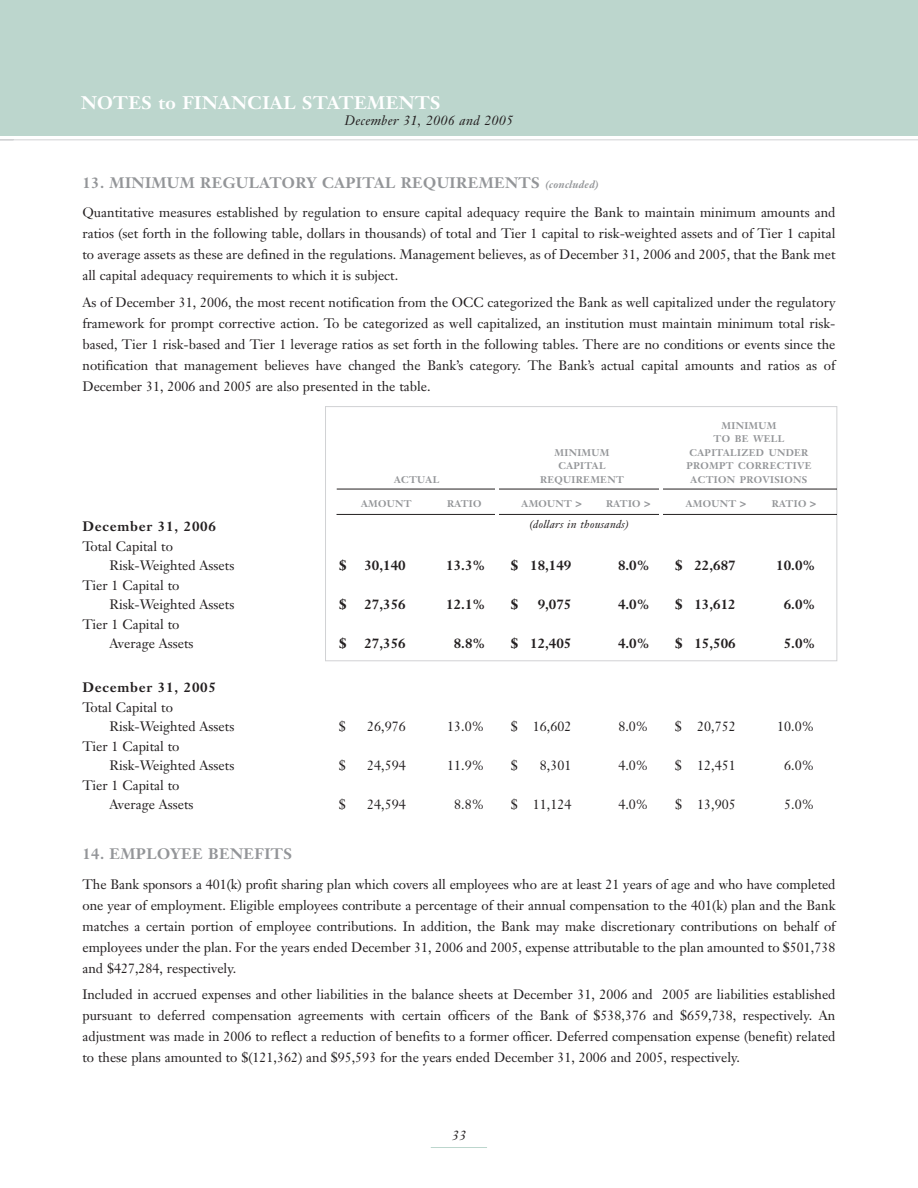
<style>
.page{position:relative;width:918px;height:1188px;background:#fff}
.page>*{position:absolute;margin:0;border:0;box-sizing:border-box;transform-origin:0 0}
.t1{font:700 18px "Janson Text";letter-spacing:.03em;color:#fff}
.t2{font:700 15px "Janson Text";letter-spacing:.03em;color:#939598}
.t3{font:13.5px/21px "Janson Text";color:#231f20}
.t4{font:700 13.5px "Janson Text";color:#231f20}
.t5{font:700 13.5px "Janson Text";letter-spacing:.055em;color:#231f20}
.t6{font:italic 13.5px "Janson Text";letter-spacing:.025em;color:#231f20}
.t7{font:italic 11.25px "Janson Text";letter-spacing:.025em;color:#231f20}
.t8{font:700 9.6px/13.5px "Janson Text";letter-spacing:.035em;color:#939598;text-align:center}
.s1{font-style:italic;font-size:10.5px}
.s2{font-size:12.75px}
</style>
<div class="page">
<div style="left:0;top:0;width:918px;height:136px;background:#bcd6cd"></div>
<hr style="left:431px;top:1147px;width:56px;height:1px;background:#bcd6cd">
<hr style="left:0;top:139px;width:918px;height:1px;background:#d1d2d4">
<div style="left:325px;top:406px;width:512px;height:255px;border:1px solid #d1d2d4"></div>
<hr style="left:337px;top:489px;width:500px;height:1px;background:#231f20">
<hr style="left:337px;top:514px;width:500px;height:1px;background:#231f20">
<hr style="left:659px;top:410px;width:4px;height:243px;background:#fff">
<hr style="left:496px;top:411px;width:3px;height:242px;background:#fff">
<h1 class="t1" style="left:81px;top:95px;width:361px">NOTES to FINANCIAL STATEMENTS</h1>
<p class="t6" style="left:345px;top:116px;width:170px">December 31, 2006 and 2005</p>
<p class="t2" style="left:82px;top:177px;width:518px">13. MINIMUM REGULATORY CAPITAL REQUIREMENTS <span class="s1">(concluded)</span></p>
<p class="t3" style="left:82px;top:204px;width:755px;text-align:justify">Quantitative measures established by regulation to ensure capital adequacy require the Bank to maintain minimum amounts and ratios (set forth in the following table, dollars in thousands) of total and Tier 1 capital to risk-weighted assets and of Tier 1 capital to average assets as these are defined in the regulations. Management believes, as of December 31, 2006 and 2005, that the Bank met all capital adequacy requirements to which it is subject.</p>
<p class="t3" style="left:82px;top:293px;width:755px;text-align:justify">As of December 31, 2006, the most recent notification from the OCC categorized the Bank as well capitalized under the regulatory framework for prompt corrective action. To be categorized as well capitalized, an institution must maintain minimum total risk&shy;based, Tier 1 risk-based and Tier 1 leverage ratios as set forth in the following tables. There are no conditions or events since the notification that management believes have changed the Bank’s category. The Bank’s actual capital amounts and ratios as of December 31, 2006 and 2005 are also presented in the table.</p>
<p class="t8" style="left:714px;top:420px;width:72px">MINIMUM<br>TO BE WELL</p>
<p class="t8" style="left:555px;top:447px;width:56px">MINIMUM</p>
<p class="t8" style="left:690px;top:447px;width:120px">CAPITALIZED UNDER</p>
<p class="t8" style="left:558px;top:460px;width:49px">CAPITAL</p>
<p class="t8" style="left:686px;top:460px;width:127px">PROMPT CORRECTIVE</p>
<p class="t8" style="left:394px;top:474px;width:47px">ACTUAL</p>
<p class="t8" style="left:540px;top:474px;width:85px">REQUIREMENT</p>
<p class="t8" style="left:691px;top:474px;width:118px">ACTION PROVISIONS</p>
<p class="t8" style="left:361px;top:498px;width:52px">AMOUNT</p>
<p class="t8" style="left:447px;top:498px;width:36px">RATIO</p>
<p class="t8" style="left:522px;top:498px;width:62px">AMOUNT <span class="s2">&gt;</span></p>
<p class="t8" style="left:606px;top:498px;width:46px">RATIO <span class="s2">&gt;</span></p>
<p class="t8" style="left:686px;top:498px;width:62px">AMOUNT <span class="s2">&gt;</span></p>
<p class="t8" style="left:772px;top:498px;width:46px">RATIO <span class="s2">&gt;</span></p>
<p class="t5" style="left:82px;top:521px;width:135px">December 31, 2006</p>
<p class="t3" style="left:110px;top:538px;width:126px;line-height:19.5px;text-indent:-27px">Total Capital to<br>Risk-Weighted Assets</p>
<p class="t7" style="left:529px;top:520px;width:101px">(dollars in thousands)</p>
<p class="t4" style="left:339px;top:560px;width:9px">$</p>
<p class="t4" style="left:364px;top:560px;width:43px">30,140</p>
<p class="t4" style="left:446px;top:560px;width:41px">13.3%</p>
<p class="t4" style="left:511px;top:560px;width:62px">$ 18,149</p>
<p class="t4" style="left:618px;top:560px;width:33px">8.0%</p>
<p class="t4" style="left:675px;top:560px;width:62px">$ 22,687</p>
<p class="t4" style="left:776px;top:560px;width:41px">10.0%</p>
<p class="t3" style="left:110px;top:577px;width:126px;line-height:19.5px;text-indent:-27px">Tier 1 Capital to<br>Risk-Weighted Assets</p>
<p class="t3" style="left:110px;top:616px;width:86px;line-height:19.5px;text-indent:-27px">Tier 1 Capital to<br>Average Assets</p>
<p class="t5" style="left:82px;top:682px;width:135px">December 31, 2005</p>
<p class="t3" style="left:110px;top:698px;width:126px;line-height:19.5px;text-indent:-27px">Total Capital to<br>Risk-Weighted Assets</p>
<p class="t3" style="left:110px;top:737px;width:126px;line-height:19.5px;text-indent:-27px">Tier 1 Capital to<br>Risk-Weighted Assets</p>
<p class="t3" style="left:110px;top:776px;width:86px;line-height:19.5px;text-indent:-27px">Tier 1 Capital to<br>Average Assets</p>
<p class="t4" style="left:339px;top:599px;width:9px">$</p>
<p class="t4" style="left:364px;top:599px;width:43px">27,356</p>
<p class="t4" style="left:446px;top:599px;width:41px">12.1%</p>
<p class="t4" style="left:511px;top:599px;width:9px">$</p>
<p class="t4" style="left:538px;top:599px;width:35px">9,075</p>
<p class="t4" style="left:618px;top:599px;width:33px">4.0%</p>
<p class="t4" style="left:675px;top:599px;width:62px">$ 13,612</p>
<p class="t4" style="left:784px;top:599px;width:33px">6.0%</p>
<p class="t4" style="left:339px;top:638px;width:9px">$</p>
<p class="t4" style="left:364px;top:638px;width:43px">27,356</p>
<p class="t4" style="left:454px;top:638px;width:33px">8.8%</p>
<p class="t4" style="left:511px;top:638px;width:62px">$ 12,405</p>
<p class="t4" style="left:618px;top:638px;width:33px">4.0%</p>
<p class="t4" style="left:675px;top:638px;width:62px">$ 15,506</p>
<p class="t4" style="left:784px;top:638px;width:33px">5.0%</p>
<p class="t3" style="left:339px;top:717px;width:9px">$</p>
<p class="t3" style="left:367px;top:717px;width:40px">26,976</p>
<p class="t3" style="left:447px;top:717px;width:39px">13.0%</p>
<p class="t3" style="left:511px;top:717px;width:62px">$ 16,602</p>
<p class="t3" style="left:618px;top:717px;width:32px">8.0%</p>
<p class="t3" style="left:675px;top:717px;width:62px">$ 20,752</p>
<p class="t3" style="left:777px;top:717px;width:39px">10.0%</p>
<p class="t3" style="left:339px;top:756px;width:9px">$</p>
<p class="t3" style="left:367px;top:756px;width:40px">24,594</p>
<p class="t3" style="left:447px;top:756px;width:39px">11.9%</p>
<p class="t3" style="left:511px;top:756px;width:9px">$</p>
<p class="t3" style="left:540px;top:756px;width:33px">8,301</p>
<p class="t3" style="left:618px;top:756px;width:32px">4.0%</p>
<p class="t3" style="left:675px;top:756px;width:62px">$ 12,451</p>
<p class="t3" style="left:784px;top:756px;width:32px">6.0%</p>
<p class="t3" style="left:339px;top:795px;width:9px">$</p>
<p class="t3" style="left:367px;top:795px;width:40px">24,594</p>
<p class="t3" style="left:454px;top:795px;width:32px">8.8%</p>
<p class="t3" style="left:511px;top:795px;width:62px">$ 11,124</p>
<p class="t3" style="left:618px;top:795px;width:32px">4.0%</p>
<p class="t3" style="left:675px;top:795px;width:62px">$ 13,905</p>
<p class="t3" style="left:784px;top:795px;width:32px">5.0%</p>
<p class="t2" style="left:82px;top:848px;width:211px">14. EMPLOYEE BENEFITS</p>
<p class="t3" style="left:82px;top:875px;width:755px;text-align:justify">The Bank sponsors a 401(k) profit sharing plan which covers all employees who are at least 21 years of age and who have completed one year of employment. Eligible employees contribute a percentage of their annual compensation to the 401(k) plan and the Bank matches a certain portion of employee contributions. In addition, the Bank may make discretionary contributions on behalf of employees under the plan. For the years ended December 31, 2006 and 2005, expense attributable to the plan amounted to $501,738 and $427,284, respectively.</p>
<p class="t3" style="left:82px;top:985px;width:754px;text-align:justify">Included in accrued expenses and other liabilities in the balance sheets at December 31, 2006 and 2005 are liabilities established pursuant to deferred compensation agreements with certain officers of the Bank of $538,376 and $659,738, respectively. An adjustment was made in 2006 to reflect a reduction of benefits to a former officer. Deferred compensation expense (benefit) related to these plans amounted to $(121,362) and $95,593 for the years ended December 31, 2006 and 2005, respectively.</p>
<p class="t6" style="left:452px;top:1130px;width:16px">33</p>
</div>
